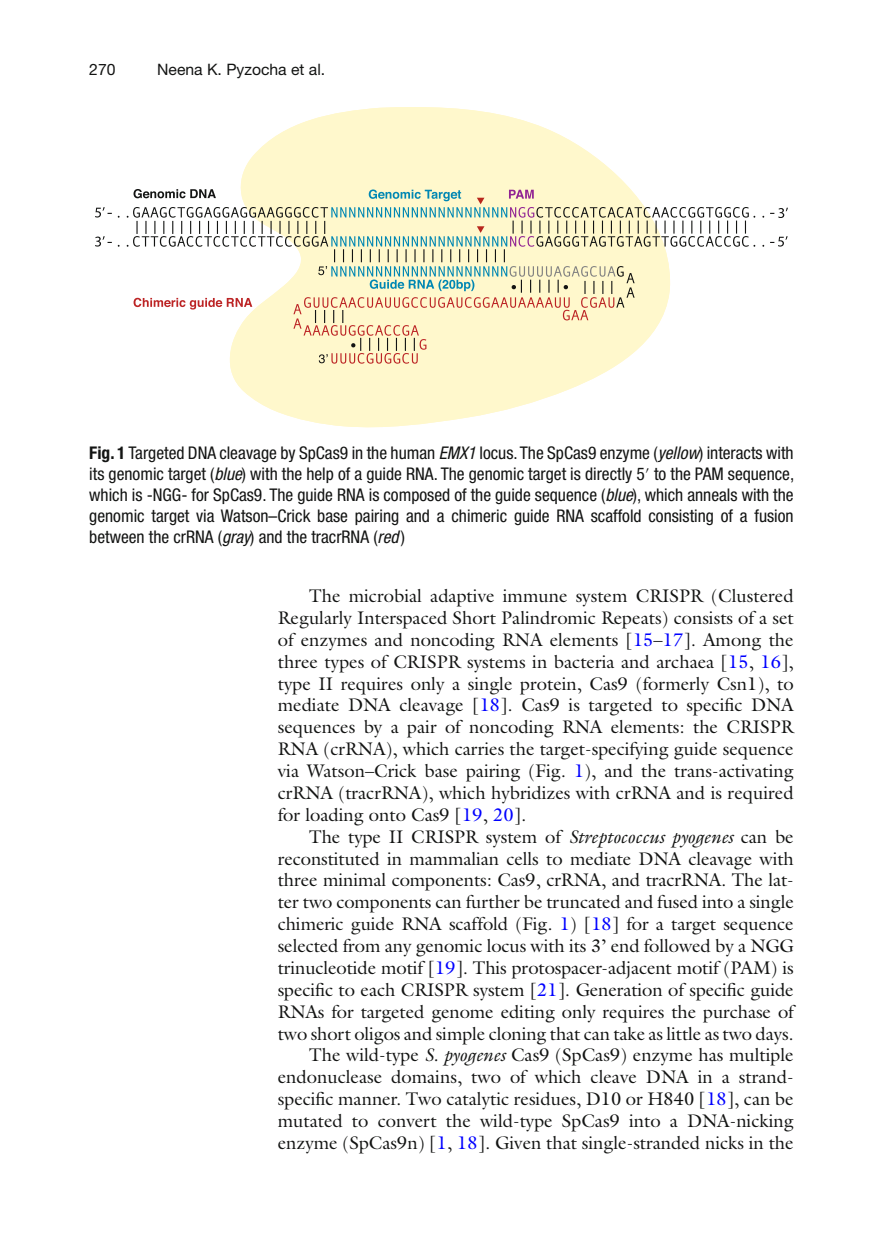
<style>
.page{position:relative;width:883px;height:1260px;background:#fff}
.page>*{position:absolute;margin:0;border:0;box-sizing:border-box;transform-origin:0 0}
.t1{font:18.38px/21.9px "Galliard";letter-spacing:-.005em;color:#131413;text-align:justify}
.t2{font:condensed 17.5px/21px "Helvetica Neue";color:#131413;text-align:justify}
.t3{font:15.75px "Helvetica Neue";color:#131413}
.s1{font-weight:700}
.s2{font-style:italic}
.s3{font-family:"STIX General";font-stretch:normal}
.s4{color:#00f}
</style>
<div class="page">
<svg style="left:230px;top:107px;width:400px;height:320px;fill:#fff8cc"></svg>
<svg style="left:95px;top:189px;width:693px;height:175px"></svg>
<p class="t3" style="left:89px;top:64px;width:28px">270</p>
<p class="t3" style="left:157px;top:64px;width:170px">Neena K. Pyzocha et al.</p>
<p class="t2" style="left:89px;top:444px;width:706px"><span class="s1">Fig. 1</span> Targeted DNA cleavage by SpCas9 in the human <span class="s2">EMX1</span> locus. The SpCas9 enzyme ( <span class="s2">yellow</span> ) interacts with its genomic target ( <span class="s2">blue</span> ) with the help of a guide RNA. The genomic target is directly 5<span class="s3">′</span> to the PAM sequence, which is -NGG- for SpCas9. The guide RNA is composed of the guide sequence ( <span class="s2">blue</span> ), which anneals with the genomic target via Watson–Crick base pairing and a chimeric guide RNA scaffold consisting of a fusion between the crRNA ( <span class="s2">gray</span> ) and the tracrRNA ( <span class="s2">red</span> )</p>
<p class="t1" style="left:278px;top:587px;width:517px;text-indent:32px">The microbial adaptive immune system CRISPR (Clustered Regularly Interspaced Short Palindromic Repeats) consists of a set of enzymes and noncoding RNA elements [ <span class="s4">15</span>– <span class="s4">17</span>]. Among the three types of CRISPR systems in bacteria and archaea [ <span class="s4">15</span>, <span class="s4">16</span>], type II requires only a single protein, Cas9 (formerly Csn1), to mediate DNA cleavage [ <span class="s4">18</span>]. Cas9 is targeted to specific DNA sequences by a pair of noncoding RNA elements: the CRISPR RNA (crRNA), which carries the target-specifying guide sequence via Watson–Crick base pairing (Fig. <span class="s4">1</span>), and the trans-activating crRNA (tracrRNA), which hybridizes with crRNA and is required for loading onto Cas9 [ <span class="s4">19</span>, <span class="s4">20</span>].</p>
<p class="t1" style="left:278px;top:827px;width:518px;text-align:right">The type II CRISPR system of <span class="s2">Streptococcus pyogenes</span> can be reconstituted in mammalian cells to mediate DNA cleavage with three minimal components: Cas9, crRNA, and tracrRNA. The lat&shy;ter two components can further be truncated and fused into a single chimeric guide RNA scaffold (Fig. <span class="s4">1</span>) [ <span class="s4">18</span>] for a target sequence selected from any genomic locus with its 3’ end followed by a NGG trinucleotide motif [ <span class="s4">19</span>]. This protospacer-adjacent motif (PAM) is specific to each CRISPR system [ <span class="s4">21</span>]. Generation of specific guide RNAs for targeted genome editing only requires the purchase of two short oligos and simple cloning that can take as little as two days.<br>The wild-type <span class="s2">S. pyogenes</span> Cas9 (SpCas9) enzyme has multiple endonuclease domains, two of which cleave DNA in a strand&shy;specific manner. Two catalytic residues, D10 or H840 [ <span class="s4">18</span>], can be mutated to convert the wild-type SpCas9 into a DNA-nicking enzyme (SpCas9n) [ <span class="s4">1</span>, <span class="s4">18</span>]. Given that single-stranded nicks in the</p>
</div>
